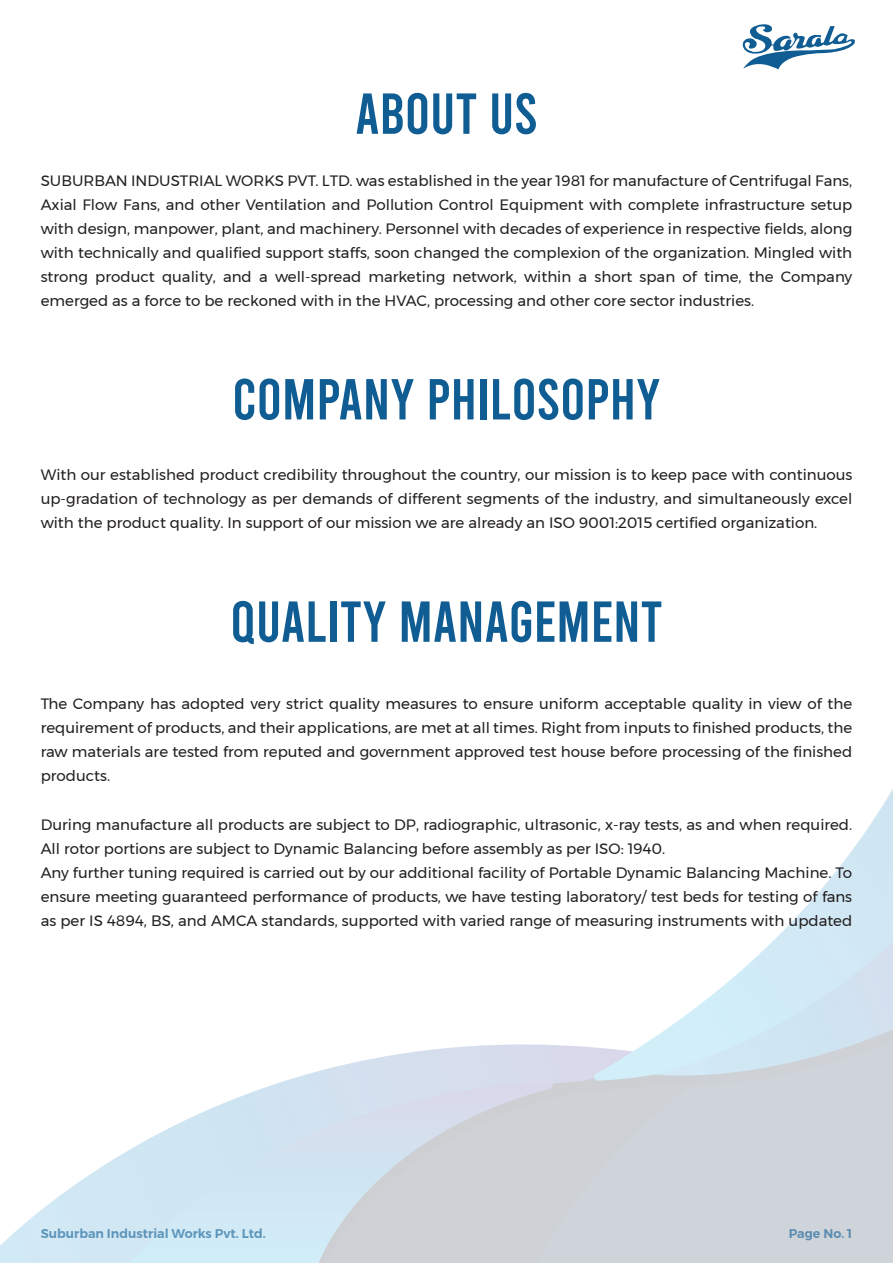
<style>
.page{position:relative;width:893px;height:1263px;background:#fff}
.page>*{position:absolute;margin:0;border:0;box-sizing:border-box;transform-origin:0 0}
.t1{font:57.6px "Bebas";color:#105d94}
.t2{font:15px/24.2px "Montserrat";color:#231f20;text-align:justify}
.t3{font:600 12.6px "Montserrat";color:#105d94}
</style>
<div class="page">
<div style="left:643px;top:1081px;width:250px;height:182px;background:#cfd4da"></div>
<svg style="left:0;top:1044px;width:643px;height:219px"></svg>
<svg style="left:593px;top:789px;width:300px;height:292px"></svg>
<svg style="left:131px;top:1081px;width:423px;height:182px;background:#d3dfe8"></svg>
<svg style="left:655px;top:844px;width:238px;height:248px"></svg>
<svg style="left:742px;top:24px;width:113px;height:46px"></svg>
<h1 class="t1" style="left:355px;top:85px;width:184px">ABOUT US</h1>
<p class="t2" style="left:41px;top:168px;width:813px">SUBURBAN INDUSTRIAL WORKS PVT. LTD. was established in the year 1981 for manufacture of Centrifugal Fans, Axial Flow Fans, and other Ventilation and Pollution Control Equipment with complete infrastructure setup with design, manpower, plant, and machinery. Personnel with decades of experience in respective fields, along with technically and qualified support staffs, soon changed the complexion of the organization. Mingled with strong product quality, and a well-spread marketing network, within a short span of time, the Company emerged as a force to be reckoned with in the HVAC, processing and other core sector industries.</p>
<h1 class="t1" style="left:232px;top:370px;width:430px">COMPANY PHILOSOPHY</h1>
<p class="t2" style="left:41px;top:462px;width:813px">With our established product credibility throughout the country, our mission is to keep pace with continuous up-gradation of technology as per demands of different segments of the industry, and simultaneously excel with the product quality. In support of our mission we are already an ISO 9001:2015 certified organization.</p>
<h1 class="t1" style="left:230px;top:593px;width:434px">QUALITY MANAGEMENT</h1>
<p class="t2" style="left:41px;top:691px;width:813px">The Company has adopted very strict quality measures to ensure uniform acceptable quality in view of the requirement of products, and their applications, are met at all times. Right from inputs to finished products, the raw materials are tested from reputed and government approved test house before processing of the finished products.</p>
<p class="t2" style="left:41px;top:812px;width:813px;text-align:left">During manufacture all products are subject to DP, radiographic, ultrasonic, x-ray tests, as and when required.<br>All rotor portions are subject to Dynamic Balancing before assembly as per ISO: 1940.<br>Any further tuning required is carried out by our additional facility of Portable Dynamic Balancing Machine. To ensure meeting guaranteed performance of products, we have testing laboratory/ test beds for testing of fans as per IS 4894, BS, and AMCA standards, supported with varied range of measuring instruments with updated</p>
<p class="t3" style="left:41px;top:1223px;width:227px">Suburban Industrial Works Pvt. Ltd.</p>
<p class="t3" style="left:789px;top:1223px;width:65px">Page No. 1</p>
</div>
